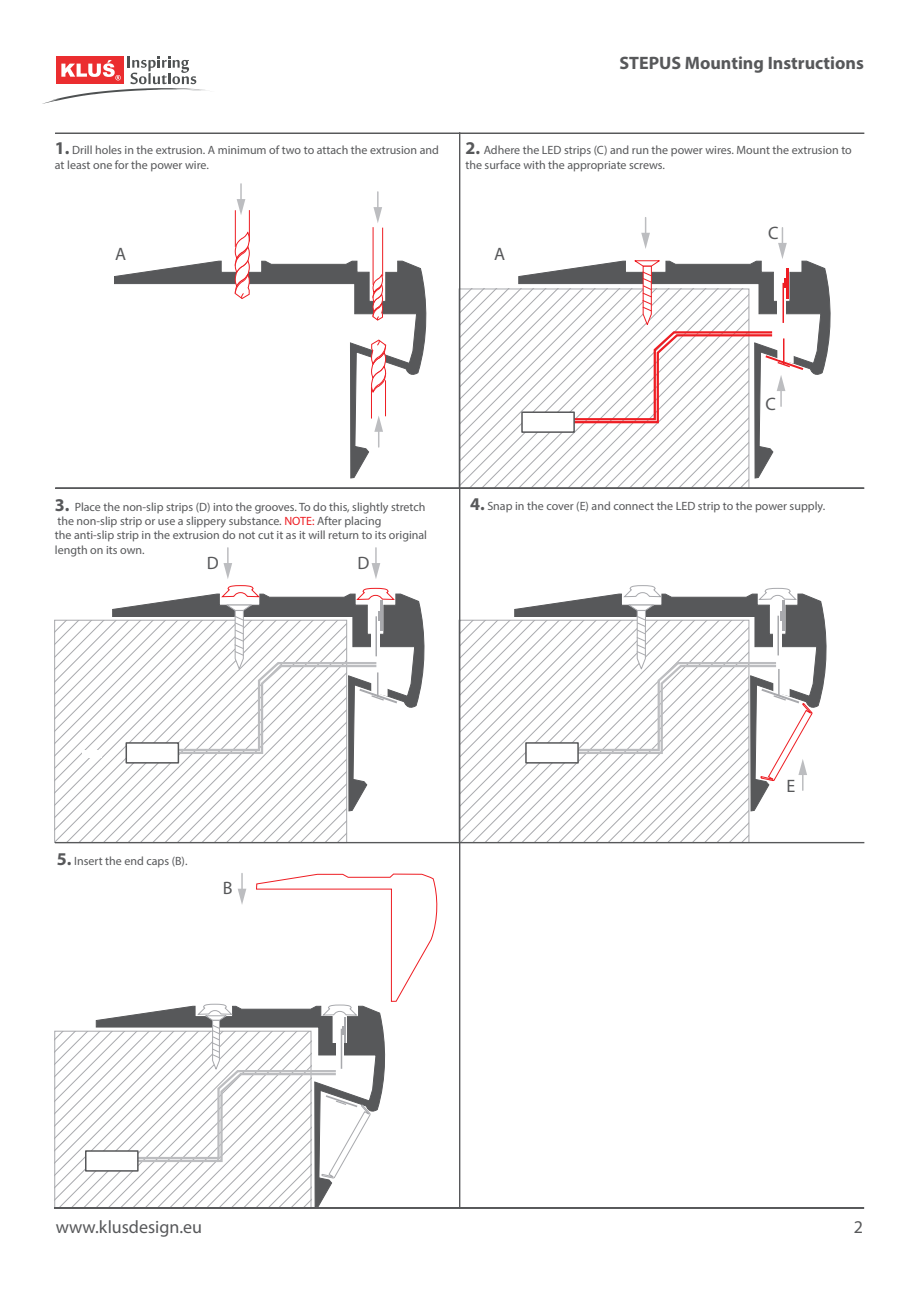
<style>
.page{position:relative;width:919px;height:1289px;background:#fff}
.page>*{position:absolute;margin:0;border:0;box-sizing:border-box;transform-origin:0 0}
.t1{font:700 18px "Myriad Pro";color:#57585a}
.t2{font:18px "Myriad Pro";color:#57585a}
.t3{font:12px/14.4px "Myriad Pro";color:#57585a}
.s1{font-weight:700;font-size:18px}
.s2{color:#ee1d23}
</style>
<div class="page">
<svg style="left:95px;top:1015px;width:237px;height:192px"></svg>
<svg style="left:458px;top:620px;width:291px;height:222px"></svg>
<svg style="left:54px;top:620px;width:293px;height:223px"></svg>
<svg style="left:237px;top:184px;width:8px;height:31px"></svg>
<svg style="left:223px;top:548px;width:9px;height:31px"></svg>
<svg style="left:371px;top:548px;width:9px;height:31px"></svg>
<svg style="left:54px;top:1030px;width:257px;height:177px"></svg>
<svg style="left:458px;top:288px;width:291px;height:199px"></svg>
<div style="left:82px;top:749px;width:20px;height:8px;background:#fff"></div>
<svg style="left:114px;top:260px;width:313px;height:219px"></svg>
<svg style="left:518px;top:260px;width:313px;height:219px"></svg>
<svg style="left:234px;top:232px;width:16px;height:67px"></svg>
<hr style="left:235px;top:210px;width:1px;height:37px;background:#ee1d23">
<hr style="left:249px;top:210px;width:1px;height:31px;background:#ee1d23">
<svg style="left:112px;top:593px;width:313px;height:218px"></svg>
<svg style="left:372px;top:275px;width:11px;height:46px"></svg>
<hr style="left:372px;top:227px;width:1px;height:58px;background:#ee1d23">
<hr style="left:382px;top:228px;width:1px;height:48px;background:#ee1d23">
<svg style="left:371px;top:339px;width:15px;height:54px"></svg>
<hr style="left:385px;top:380px;width:1px;height:36px;background:#ee1d23">
<hr style="left:371px;top:387px;width:1px;height:31px;background:#ee1d23">
<svg style="left:514px;top:597px;width:313px;height:214px"></svg>
<svg style="left:562px;top:218px;width:241px;height:206px"></svg>
<div style="left:521px;top:411px;width:54px;height:22px;background:#fff;border:2px solid #57585a"></div>
<svg style="left:166px;top:585px;width:231px;height:170px"></svg>
<div style="left:125px;top:742px;width:54px;height:21px;background:#fff;border:2px solid #57585a"></div>
<svg style="left:126px;top:873px;width:312px;height:307px"></svg>
<div style="left:85px;top:1150px;width:54px;height:21px;background:#fff;border:2px solid #57585a"></div>
<svg style="left:566px;top:585px;width:246px;height:205px"></svg>
<div style="left:525px;top:742px;width:53px;height:21px;background:#fff;border:2px solid #57585a"></div>
<svg style="left:374px;top:415px;width:9px;height:32px"></svg>
<svg style="left:373px;top:192px;width:9px;height:31px"></svg>
<div style="left:55px;top:133px;width:809px;height:1px;border:1px solid #57585a"></div>
<hr style="left:55px;top:488px;width:808px;height:1px;background:#57585a">
<div style="left:55px;top:487px;width:809px;height:1px;border:1px solid #57585a"></div>
<div style="left:55px;top:842px;width:809px;height:1px;border:1px solid #57585a"></div>
<div style="left:459px;top:132px;width:1px;height:1076px;border:1px solid #57585a"></div>
<svg style="left:42px;top:56px;width:165px;height:48px"></svg>
<div style="left:54px;top:1207px;width:810px;height:1px;border:1px solid #57585a"></div>
<h1 class="t1" style="left:619px;top:51px;width:246px">STEPUS Mounting Instructions</h1>
<p class="t3" style="left:55px;top:143px;width:385px"><span class="s1">1.</span> Drill holes in the extrusion. A minimum of two to attach the extrusion and at least one for the power wire.</p>
<p class="t3" style="left:465px;top:143px;width:388px"><span class="s1">2.</span> Adhere the LED strips (C) and run the power wires. Mount the extrusion to the surface with the appropriate screws.</p>
<h1 class="t2" style="left:115px;top:242px;width:13px">A</h1>
<h1 class="t2" style="left:494px;top:242px;width:13px">A</h1>
<h1 class="t2" style="left:768px;top:222px;width:12px">C</h1>
<h1 class="t2" style="left:765px;top:393px;width:12px">C</h1>
<p class="t3" style="left:55px;top:499px;width:373px"><span class="s1">3.</span> Place the non-slip strips (D) into the grooves. To do this, slightly stretch the non-slip strip or use a slippery substance. <span class="s2">NOTE:</span> After placing<br>the anti-slip strip in the extrusion do not cut it as it will return to its original length on its own.</p>
<p class="t3" style="left:470px;top:498px;width:356px"><span class="s1">4.</span> Snap in the cover (E) and connect the LED strip to the power supply.</p>
<h1 class="t2" style="left:207px;top:551px;width:13px">D</h1>
<h1 class="t2" style="left:357px;top:551px;width:13px">D</h1>
<p class="t3" style="left:57px;top:853px;width:132px"><span class="s1">5.</span> Insert the end caps (B).</p>
<h1 class="t2" style="left:223px;top:877px;width:11px">B</h1>
<h1 class="t2" style="left:786px;top:774px;width:10px">E</h1>
<h1 class="t2" style="left:56px;top:1215px;width:148px">www.klusdesign.eu</h1>
<h1 class="t2" style="left:853px;top:1215px;width:11px">2</h1>
</div>
